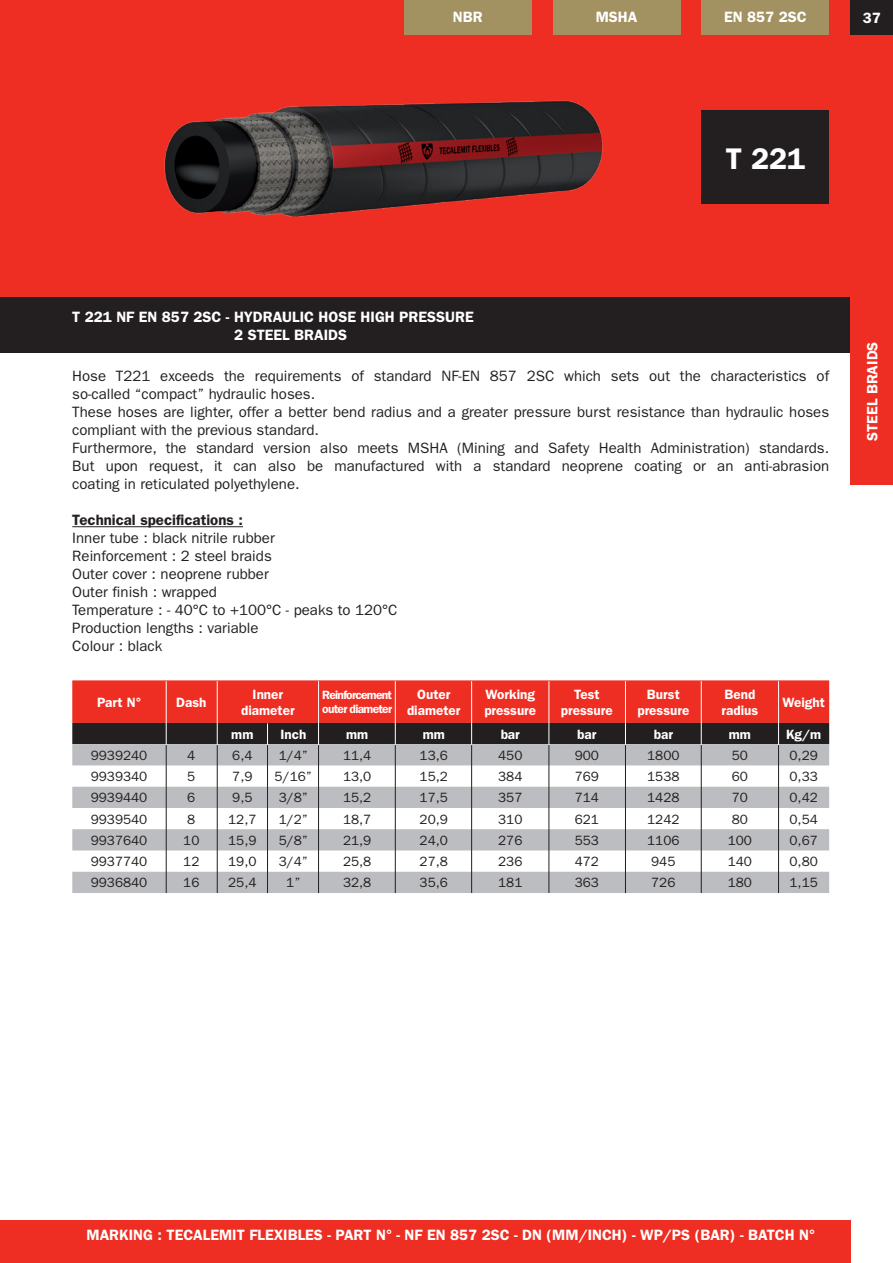
<style>
.page{position:relative;width:893px;height:1263px;background:#fff}
.page>*{position:absolute;margin:0;border:0;box-sizing:border-box;transform-origin:0 0}
.t1{font:600 30px "Franklin Gothic";color:#fff}
.t2{font:15px/18px "Franklin Gothic";color:#231f20}
.t3{font:600 15px "Franklin Gothic";color:#fff}
.t4{font:600 15px "Franklin Gothic";color:#231f20}
.t5{font:13.5px "Franklin Gothic";color:#231f20}
.t6{font:600 13.5px/16.2px "Franklin Gothic";color:#fff;text-align:center}
.t7{font:600 12px/14.4px "Franklin Gothic";letter-spacing:-.06em;color:#fff}
</style>
<div class="page">
<div style="left:0;top:0;width:893px;height:298px;background:#ee2e22"></div>
<div style="left:0;top:298px;width:850px;height:55px;background:#231f20"></div>
<div style="left:0;top:1220px;width:850px;height:43px;background:#ee2e22"></div>
<div style="left:404px;top:0;width:127px;height:34px;background:#a29161"></div>
<div style="left:553px;top:0;width:127px;height:34px;background:#a29161"></div>
<div style="left:702px;top:0;width:127px;height:34px;background:#a29161"></div>
<div style="left:702px;top:111px;width:127px;height:93px;background:#231f20"></div>
<img style="left:164px;top:100px;width:439px;height:117px">
<div style="left:850px;top:0;width:43px;height:34px;background:#231f20"></div>
<hr style="left:72px;top:526px;width:171px;height:1px;background:#231f20">
<svg style="left:72px;top:745px;width:757px;height:148px;fill:#bcbdc0"></svg>
<div style="left:850px;top:298px;width:43px;height:187px;background:#ee2e22"></div>
<hr style="left:166px;top:745px;width:1px;height:148px;background:#231f20">
<hr style="left:217px;top:745px;width:1px;height:148px;background:#231f20">
<svg style="left:72px;top:680px;width:757px;height:65px;background:#ac2e26"></svg>
<hr style="left:267px;top:745px;width:1px;height:148px;background:#231f20">
<hr style="left:318px;top:681px;width:1px;height:64px;background:#fff">
<hr style="left:318px;top:745px;width:1px;height:148px;background:#231f20">
<hr style="left:395px;top:681px;width:1px;height:64px;background:#fff">
<hr style="left:395px;top:745px;width:1px;height:148px;background:#231f20">
<hr style="left:471px;top:681px;width:1px;height:64px;background:#fff">
<hr style="left:471px;top:745px;width:1px;height:148px;background:#231f20">
<hr style="left:549px;top:681px;width:1px;height:64px;background:#fff">
<hr style="left:549px;top:745px;width:1px;height:148px;background:#231f20">
<hr style="left:625px;top:681px;width:1px;height:64px;background:#fff">
<hr style="left:625px;top:745px;width:1px;height:148px;background:#231f20">
<hr style="left:701px;top:681px;width:1px;height:64px;background:#fff">
<hr style="left:701px;top:745px;width:1px;height:148px;background:#231f20">
<hr style="left:778px;top:681px;width:1px;height:64px;background:#fff">
<hr style="left:778px;top:745px;width:1px;height:148px;background:#231f20">
<p class="t3" style="left:453px;top:8px;width:31px">NBR</p>
<p class="t3" style="left:596px;top:8px;width:43px">MSHA</p>
<p class="t3" style="left:724px;top:8px;width:84px">EN 857 2SC</p>
<p class="t3" style="left:863px;top:9px;width:19px">37</p>
<p class="t1" style="left:726px;top:141px;width:81px">T 221</p>
<p class="t3" style="left:72px;top:308px;width:403px">T 221 NF EN 857 2SC - HYDRAULIC HOSE HIGH PRESSURE</p>
<p class="t3" style="left:234px;top:326px;width:114px">2 STEEL BRAIDS</p>
<p class="t2" style="left:72px;top:367px;width:758px">Hose T221 exceeds the requirements of standard NF-EN 857 2SC which sets out the characteristics of so-called “compact” hydraulic hoses.</p>
<p class="t2" style="left:72px;top:403px;width:758px">These hoses are lighter, offer a better bend radius and a greater pressure burst resistance than hydraulic hoses compliant with the previous standard.</p>
<p class="t2" style="left:72px;top:439px;width:758px;text-align:justify">Furthermore, the standard version also meets MSHA (Mining and Safety Health Administration) standards.<br>But upon request, it can also be manufactured with a standard neoprene coating or an anti-abrasion coating in reticulated polyethylene.</p>
<p class="t4" style="left:72px;top:511px;width:172px">Technical specifications :</p>
<p class="t2" style="left:72px;top:529px;width:204px">Inner tube : black nitrile rubber</p>
<p class="t2" style="left:72px;top:547px;width:201px">Reinforcement : 2 steel braids</p>
<p class="t2" style="left:72px;top:565px;width:198px">Outer cover : neoprene rubber</p>
<p class="t2" style="left:72px;top:583px;width:146px">Outer finish : wrapped</p>
<p class="t2" style="left:72px;top:601px;width:327px">Temperature : - 40°C to +100°C - peaks to 120°C</p>
<p class="t2" style="left:72px;top:619px;width:188px">Production lengths : variable</p>
<p class="t2" style="left:72px;top:637px;width:91px">Colour : black</p>
<p class="t6" style="left:97px;top:694px;width:46px">Part N°</p>
<p class="t6" style="left:176px;top:694px;width:32px">Dash</p>
<p class="t6" style="left:241px;top:686px;width:55px">Inner diameter</p>
<p class="t7" style="left:322px;top:688px;width:71px">Reinforcement outer diameter</p>
<p class="t6" style="left:407px;top:686px;width:55px">Outer diameter</p>
<p class="t6" style="left:484px;top:686px;width:53px;text-align:left">Working pressure</p>
<p class="t6" style="left:561px;top:686px;width:53px">Test pressure</p>
<p class="t6" style="left:637px;top:686px;width:53px">Burst pressure</p>
<p class="t6" style="left:721px;top:686px;width:38px;text-align:left">Bend radius</p>
<p class="t6" style="left:782px;top:694px;width:44px">Weight</p>
<p class="t6" style="left:231px;top:726px;width:24px">mm</p>
<p class="t6" style="left:280px;top:726px;width:27px">Inch</p>
<p class="t6" style="left:346px;top:726px;width:24px">mm</p>
<p class="t6" style="left:423px;top:726px;width:24px">mm</p>
<p class="t6" style="left:501px;top:726px;width:21px">bar</p>
<p class="t6" style="left:577px;top:726px;width:21px">bar</p>
<p class="t6" style="left:654px;top:726px;width:21px">bar</p>
<p class="t6" style="left:729px;top:726px;width:24px">mm</p>
<p class="t6" style="left:786px;top:726px;width:37px">Kg/m</p>
<p class="t5" style="left:91px;top:747px;width:58px">9939240</p>
<p class="t5" style="left:187px;top:747px;width:10px">4</p>
<p class="t5" style="left:232px;top:747px;width:22px">6,4</p>
<p class="t5" style="left:279px;top:747px;width:31px">1/4”</p>
<p class="t5" style="left:343px;top:747px;width:30px">11,4</p>
<p class="t5" style="left:420px;top:747px;width:30px">13,6</p>
<p class="t5" style="left:498px;top:747px;width:26px">450</p>
<p class="t5" style="left:575px;top:747px;width:26px">900</p>
<p class="t5" style="left:647px;top:747px;width:34px">1800</p>
<p class="t5" style="left:732px;top:747px;width:18px">50</p>
<p class="t5" style="left:789px;top:747px;width:30px">0,29</p>
<p class="t5" style="left:91px;top:769px;width:58px">9939340</p>
<p class="t5" style="left:187px;top:769px;width:10px">5</p>
<p class="t5" style="left:232px;top:769px;width:22px">7,9</p>
<p class="t5" style="left:275px;top:769px;width:39px">5/16”</p>
<p class="t5" style="left:343px;top:769px;width:30px">13,0</p>
<p class="t5" style="left:420px;top:769px;width:30px">15,2</p>
<p class="t5" style="left:498px;top:769px;width:26px">384</p>
<p class="t5" style="left:575px;top:769px;width:26px">769</p>
<p class="t5" style="left:647px;top:769px;width:34px">1538</p>
<p class="t5" style="left:732px;top:769px;width:18px">60</p>
<p class="t5" style="left:789px;top:769px;width:30px">0,33</p>
<p class="t5" style="left:91px;top:790px;width:58px">9939440</p>
<p class="t5" style="left:187px;top:790px;width:10px">6</p>
<p class="t5" style="left:232px;top:790px;width:22px">9,5</p>
<p class="t5" style="left:279px;top:790px;width:31px">3/8”</p>
<p class="t5" style="left:343px;top:790px;width:30px">15,2</p>
<p class="t5" style="left:420px;top:790px;width:30px">17,5</p>
<p class="t5" style="left:498px;top:790px;width:26px">357</p>
<p class="t5" style="left:575px;top:790px;width:26px">714</p>
<p class="t5" style="left:647px;top:790px;width:34px">1428</p>
<p class="t5" style="left:732px;top:790px;width:18px">70</p>
<p class="t5" style="left:789px;top:790px;width:30px">0,42</p>
<p class="t5" style="left:91px;top:811px;width:58px">9939540</p>
<p class="t5" style="left:187px;top:811px;width:10px">8</p>
<p class="t5" style="left:228px;top:811px;width:30px">12,7</p>
<p class="t5" style="left:279px;top:811px;width:31px">1/2”</p>
<p class="t5" style="left:343px;top:811px;width:30px">18,7</p>
<p class="t5" style="left:420px;top:811px;width:30px">20,9</p>
<p class="t5" style="left:498px;top:811px;width:26px">310</p>
<p class="t5" style="left:575px;top:811px;width:26px">621</p>
<p class="t5" style="left:647px;top:811px;width:34px">1242</p>
<p class="t5" style="left:732px;top:811px;width:18px">80</p>
<p class="t5" style="left:789px;top:811px;width:30px">0,54</p>
<p class="t5" style="left:91px;top:832px;width:58px">9937640</p>
<p class="t5" style="left:183px;top:832px;width:18px">10</p>
<p class="t5" style="left:228px;top:832px;width:30px">15,9</p>
<p class="t5" style="left:279px;top:832px;width:31px">5/8”</p>
<p class="t5" style="left:343px;top:832px;width:30px">21,9</p>
<p class="t5" style="left:420px;top:832px;width:30px">24,0</p>
<p class="t5" style="left:498px;top:832px;width:26px">276</p>
<p class="t5" style="left:575px;top:832px;width:26px">553</p>
<p class="t5" style="left:647px;top:832px;width:34px">1106</p>
<p class="t5" style="left:728px;top:832px;width:26px">100</p>
<p class="t5" style="left:789px;top:832px;width:30px">0,67</p>
<p class="t5" style="left:91px;top:854px;width:58px">9937740</p>
<p class="t5" style="left:183px;top:854px;width:18px">12</p>
<p class="t5" style="left:228px;top:854px;width:30px">19,0</p>
<p class="t5" style="left:279px;top:854px;width:31px">3/4”</p>
<p class="t5" style="left:343px;top:854px;width:30px">25,8</p>
<p class="t5" style="left:420px;top:854px;width:30px">27,8</p>
<p class="t5" style="left:498px;top:854px;width:26px">236</p>
<p class="t5" style="left:575px;top:854px;width:26px">472</p>
<p class="t5" style="left:651px;top:854px;width:26px">945</p>
<p class="t5" style="left:728px;top:854px;width:26px">140</p>
<p class="t5" style="left:789px;top:854px;width:30px">0,80</p>
<p class="t5" style="left:91px;top:875px;width:58px">9936840</p>
<p class="t5" style="left:183px;top:875px;width:18px">16</p>
<p class="t5" style="left:228px;top:875px;width:30px">25,4</p>
<p class="t5" style="left:286px;top:875px;width:16px">1”</p>
<p class="t5" style="left:343px;top:875px;width:30px">32,8</p>
<p class="t5" style="left:420px;top:875px;width:30px">35,6</p>
<p class="t5" style="left:498px;top:875px;width:26px">181</p>
<p class="t5" style="left:575px;top:875px;width:26px">363</p>
<p class="t5" style="left:651px;top:875px;width:26px">726</p>
<p class="t5" style="left:728px;top:875px;width:26px">180</p>
<p class="t5" style="left:789px;top:875px;width:30px">1,15</p>
<p class="t3" style="left:863px;top:441px;width:101px;rotate:-90deg">STEEL BRAIDS</p>
<p class="t3" style="left:86px;top:1226px;width:730px">MARKING : TECALEMIT FLEXIBLES - PART N° - NF EN 857 2SC - DN (MM/INCH) - WP/PS (BAR) - BATCH N°</p>
</div>
